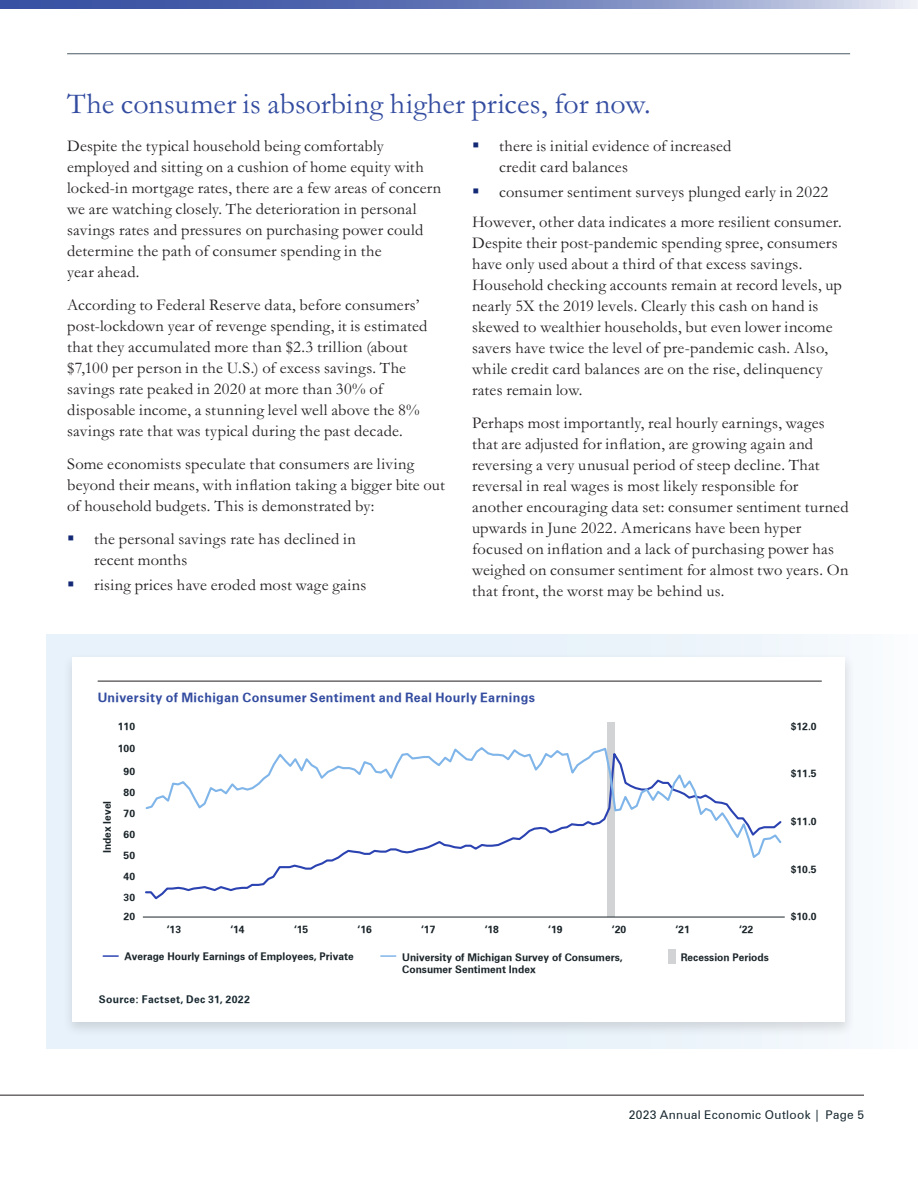
<style>
.page{position:relative;width:918px;height:1188px;background:#fff}
.page>*{position:absolute;margin:0;border:0;box-sizing:border-box;transform-origin:0 0}
.t1{font:30px "Garamond MT Std";color:#334ca0}
.Body___Medium{font:16.5px/21px "Garamond MT Std";letter-spacing:.015em;color:#231f20}
.HAV_Chart_Header{font:12.75px "Zurich Bold BT";letter-spacing:.03em;color:#334ca0}
.t2{font:12px "Zurich BT";letter-spacing:.03em;color:#192931}
.HAV_Source_Text{font:10.5px "Zurich Bold BT";letter-spacing:.035em;color:#192931}
.t3{font:10.35px/21px "Zurich Bold BT";color:#1a2429;text-align:center}
</style>
<div class="page">
<hr style="left:0;top:1095px;width:864px;height:1px;background:#231f20">
<svg style="left:0;top:0;width:918px;height:9px;background:#7182bc"></svg>
<div style="left:46px;top:634px;width:872px;height:414px;background:linear-gradient(to right,#e4f0f9,#f2f8fc)"></div>
<div style="left:63px;top:652px;width:792px;height:385px;background:#231f20;opacity:.15"></div>
<div style="left:73px;top:658px;width:772px;height:364px;background:#fff"></div>
<div style="left:607px;top:722px;width:8px;height:195px;background:#d1d3d4"></div>
<hr style="left:143px;top:917px;width:642px;height:1px;background:#1a2429">
<div style="left:668px;top:949px;width:8px;height:15px;background:#d1d3d4"></div>
<svg style="left:145px;top:860px;width:191px;height:40px"></svg>
<svg style="left:103px;top:955px;width:15px;height:2px"></svg>
<svg style="left:381px;top:955px;width:15px;height:2px"></svg>
<svg style="left:145px;top:747px;width:637px;height:113px"></svg>
<hr style="left:98px;top:681px;width:724px;height:1px;background:#231f20">
<hr style="left:0;top:140px;width:1px;height:436px;background:#e8f2fa">
<hr style="left:67px;top:53px;width:783px;height:1px;background:#5e6c76">
<h2 class="t1" style="left:67px;top:87px;width:585px">The consumer is absorbing higher prices, for now.</h2>
<p class="Body___Medium" style="left:67px;top:135px;width:376px">Despite the typical household being comfortably employed and sitting on a cushion of home equity with locked-in mortgage rates, there are a few areas of concern we are watching closely. The deterioration in personal savings rates and pressures on purchasing power could determine the path of consumer spending in the<br>year ahead.</p>
<p class="Body___Medium" style="left:67px;top:294px;width:362px">According to Federal Reserve data, before consumers’ post-lockdown year of revenge spending, it is estimated that they accumulated more than $2.3 trillion (about $7,100 per person in the U.S.) of excess savings. The savings rate peaked in 2020 at more than 30% of disposable income, a stunning level well above the 8% savings rate that was typical during the past decade.</p>
<p class="Body___Medium" style="left:67px;top:453px;width:379px">Some economists speculate that consumers are living beyond their means, with inflation taking a bigger bite out of household budgets. This is demonstrated by:</p>
<p class="Body___Medium" style="left:94px;top:528px;width:263px">the personal savings rate has declined in recent months</p>
<p class="Body___Medium" style="left:94px;top:575px;width:274px">rising prices have eroded most wage gains</p>
<p class="Body___Medium" style="left:499px;top:135px;width:234px">there is initial evidence of increased credit card balances</p>
<p class="Body___Medium" style="left:499px;top:182px;width:331px">consumer sentiment surveys plunged early in 2022</p>
<p class="Body___Medium" style="left:472px;top:212px;width:371px">However, other data indicates a more resilient consumer.<br>Despite their post-pandemic spending spree, consumers have only used about a third of that excess savings.<br>Household checking accounts remain at record levels, up nearly 5X the 2019 levels. Clearly this cash on hand is skewed to wealthier households, but even lower income savers have twice the level of pre-pandemic cash. Also, while credit card balances are on the rise, delinquency rates remain low.</p>
<p class="Body___Medium" style="left:472px;top:413px;width:378px">Perhaps most importantly, real hourly earnings, wages that are adjusted for inflation, are growing again and reversing a very unusual period of steep decline. That reversal in real wages is most likely responsible for another encouraging data set: consumer sentiment turned upwards in June 2022. Americans have been hyper focused on inflation and a lack of purchasing power has weighed on consumer sentiment for almost two years. On that front, the worst may be behind us.</p>
<p class="HAV_Chart_Header" style="left:98px;top:689px;width:439px">University of Michigan Consumer Sentiment and Real Hourly Earnings</p>
<p class="t3" style="left:96px;top:853px;width:54px;rotate:-90deg">Index level</p>
<p class="t3" style="left:118px;top:716px;width:19px">110</p>
<p class="t3" style="left:791px;top:716px;width:27px">$12.0</p>
<p class="t3" style="left:118px;top:737px;width:19px;line-height:22.6px">100<br>90</p>
<p class="t3" style="left:124px;top:782px;width:13px;text-align:justify">80<br>70<br>60<br>50<br>40<br>30</p>
<p class="t3" style="left:124px;top:906px;width:13px">20</p>
<p class="t3" style="left:791px;top:763px;width:27px">$11.5</p>
<p class="t3" style="left:791px;top:811px;width:27px">$11.0</p>
<p class="t3" style="left:791px;top:858px;width:27px">$10.5</p>
<p class="t3" style="left:791px;top:906px;width:27px">$10.0</p>
<p class="t3" style="left:167px;top:919px;width:16px">‘13</p>
<p class="t3" style="left:230px;top:919px;width:16px">‘14</p>
<p class="t3" style="left:294px;top:919px;width:16px">‘15</p>
<p class="t3" style="left:358px;top:919px;width:16px">‘16</p>
<p class="t3" style="left:421px;top:919px;width:16px">‘17</p>
<p class="t3" style="left:485px;top:919px;width:16px">‘18</p>
<p class="t3" style="left:548px;top:919px;width:16px">‘19</p>
<p class="t3" style="left:612px;top:919px;width:16px">‘20</p>
<p class="t3" style="left:675px;top:919px;width:16px">‘21</p>
<p class="t3" style="left:739px;top:919px;width:16px">‘22</p>
<p class="t3" style="left:402px;top:951px;width:222px;line-height:12.5px;text-align:left">University of Michigan Survey of Consumers,<br>Consumer Sentiment Index</p>
<p class="t3" style="left:681px;top:946px;width:90px">Recession Periods</p>
<p class="t3" style="left:124px;top:946px;width:231px">Average Hourly Earnings of Employees, Private</p>
<p class="HAV_Source_Text" style="left:99px;top:993px;width:153px">Source: Factset, Dec 31, 2022</p>
<p class="t2" style="left:629px;top:1107px;width:237px">2023 Annual Economic Outlook | Page 5</p>
</div>
